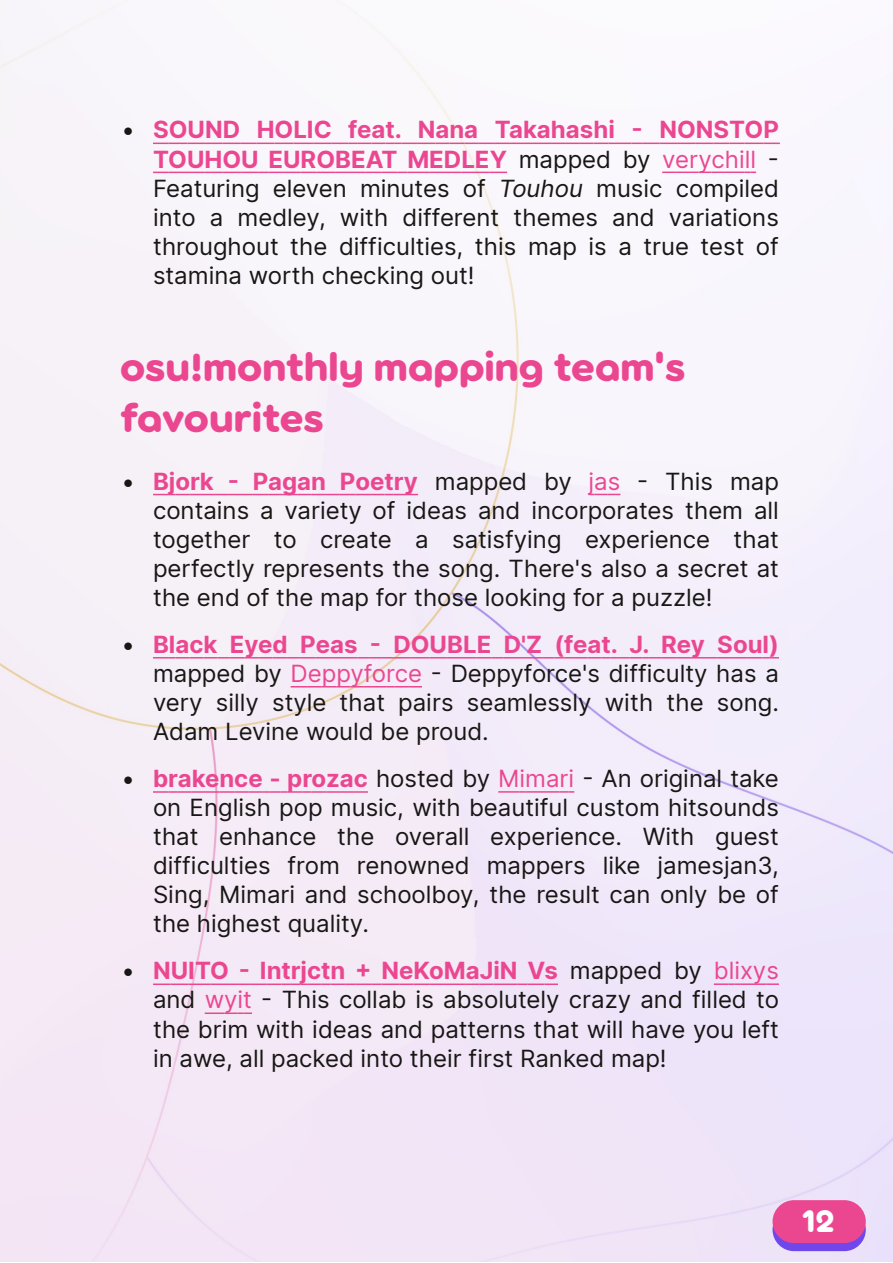
<style>
.page{position:relative;width:893px;height:1263px;background:#fff}
.page>*{position:absolute;margin:0;border:0;box-sizing:border-box;transform-origin:0 0}
.t1{font:700 41.1px/50.4px "Torus";color:#eb4791}
.t2{font:700 33px "Torus";color:#fff}
.t3{font:24px/29.1px "Inter";color:#181715;text-align:justify}
.s1{font-weight:700;color:#eb4791}
.s2{color:#eb4791}
.s3{font-style:italic}
</style>
<div class="page">
<img style="left:0;top:0;width:893px;height:1261px">
<div style="left:772px;top:1208px;width:94px;height:43px;background:#7047eb;border-radius:21px"></div>
<div style="left:772px;top:1200px;width:94px;height:43px;background:#eb4791;border-radius:21px"></div>
<svg style="left:153px;top:143px;width:627px;height:1px"></svg>
<svg style="left:153px;top:172px;width:354px;height:1px"></svg>
<svg style="left:662px;top:172px;width:94px;height:1px"></svg>
<svg style="left:153px;top:494px;width:265px;height:1px"></svg>
<svg style="left:589px;top:494px;width:31px;height:1px"></svg>
<svg style="left:153px;top:657px;width:626px;height:1px"></svg>
<svg style="left:291px;top:686px;width:131px;height:1px"></svg>
<svg style="left:153px;top:791px;width:215px;height:2px"></svg>
<hr style="left:498px;top:791px;width:22px;height:2px;background:#eb4791">
<hr style="left:525px;top:791px;width:21px;height:2px;background:#eb4791">
<svg style="left:546px;top:791px;width:28px;height:2px"></svg>
<svg style="left:153px;top:983px;width:291px;height:2px"></svg>
<hr style="left:444px;top:983px;width:22px;height:2px;background:#eb4791">
<svg style="left:466px;top:983px;width:92px;height:2px"></svg>
<svg style="left:714px;top:983px;width:65px;height:2px"></svg>
<svg style="left:205px;top:1012px;width:47px;height:2px"></svg>
<p class="t3" style="left:153px;top:115px;width:627px;text-indent:-32px">• <span class="s1">SOUND HOLIC feat. Nana Takahashi - NONSTOP TOUHOU EUROBEAT MEDLEY</span> mapped by <span class="s2">verychill</span> - Featuring eleven minutes of <span class="s3">Touhou</span> music compiled into a medley, with different themes and variations throughout the difficulties, this map is a true test of stamina worth checking out!</p>
<h1 class="t1" style="left:120px;top:339px;width:567px">osu!monthly mapping team's favourites</h1>
<p class="t3" style="left:153px;top:466px;width:627px;text-indent:-32px">• <span class="s1">Bjork - Pagan Poetry</span> mapped by <span class="s2">jas</span> - This map contains a variety of ideas and incorporates them all together to create a satisfying experience that perfectly represents the song. There's also a secret at the end of the map for those looking for a puzzle!</p>
<p class="t3" style="left:153px;top:630px;width:627px;text-indent:-32px">• <span class="s1">Black Eyed Peas - DOUBLE D'Z (feat. J. Rey Soul) </span>mapped by <span class="s2">Deppyforce</span> - Deppyforce's difficulty has a very silly style that pairs seamlessly with the song.<br>Adam Levine would be proud.</p>
<p class="t3" style="left:153px;top:764px;width:627px;text-indent:-32px">• <span class="s1">brakence - prozac</span> hosted by <span class="s2">Mimari</span> - An original take on English pop music, with beautiful custom hitsounds that enhance the overall experience. With guest difficulties from renowned mappers like jamesjan3, Sing, Mimari and schoolboy, the result can only be of the highest quality.</p>
<p class="t3" style="left:153px;top:956px;width:627px;text-indent:-32px">• <span class="s1">NUITO - Intrjctn + NeKoMaJiN Vs</span> mapped by <span class="s2">blixys </span>and <span class="s2">wyit</span> - This collab is absolutely crazy and filled to the brim with ideas and patterns that will have you left in awe, all packed into their first Ranked map!</p>
<h2 class="t2" style="left:802px;top:1199px;width:33px">12</h2>
</div>
